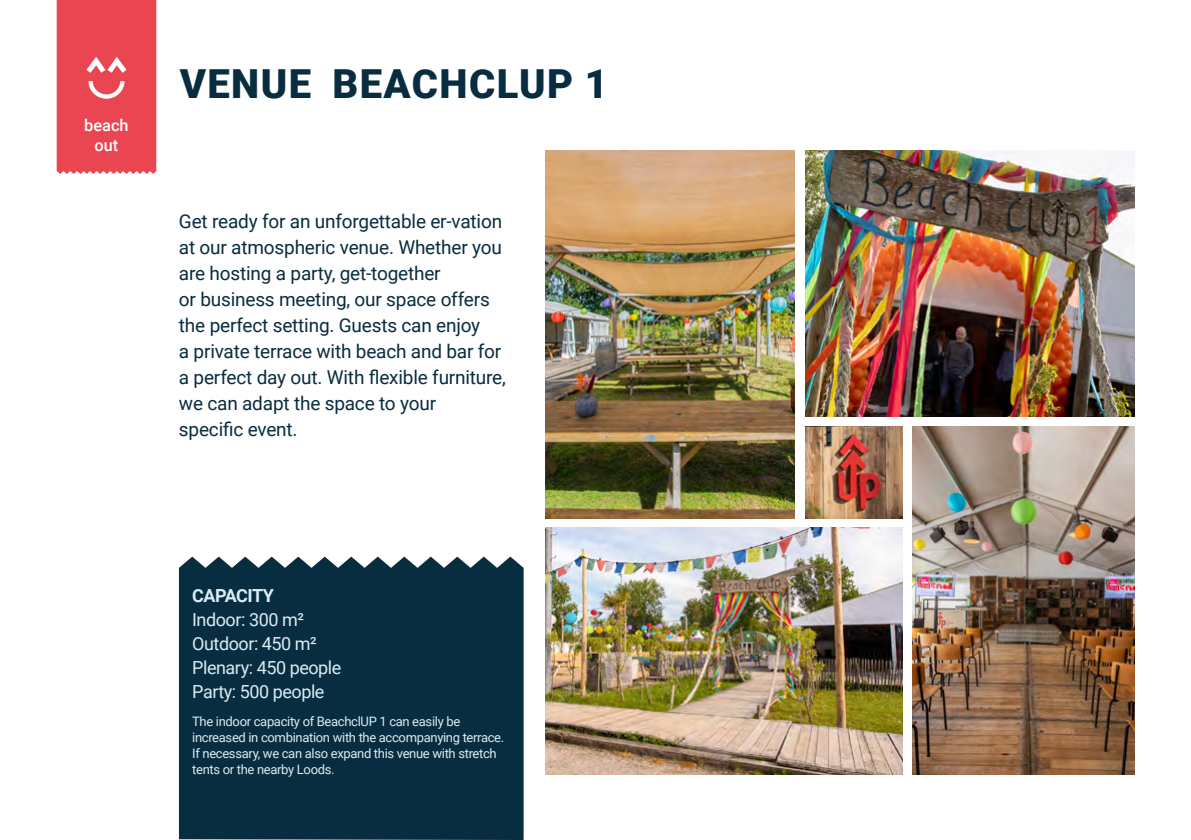
<style>
.page{position:relative;width:1191px;height:840px;background:#fff}
.page>*{position:absolute;margin:0;border:0;box-sizing:border-box;transform-origin:0 0}
.BLACK{font:900 40px "Roboto";letter-spacing:.035em;color:#092d40}
.broodtekst{font:19px/26px "Roboto";letter-spacing:-.01em;color:#092d40}
.THIN{font:18px/24px "Roboto";letter-spacing:-.025em;color:#daecf4}
.t1{font:500 16.2px "Roboto";color:#fff}
.THIN-2{font:13px/16px "Roboto";letter-spacing:-.025em;color:#daecf4}
.s1{font-weight:700}
</style>
<div class="page">
<img style="left:546px;top:150px;width:248px;height:368px">
<img style="left:546px;top:527px;width:356px;height:247px">
<img style="left:806px;top:150px;width:328px;height:266px">
<img style="left:806px;top:426px;width:96px;height:92px">
<img style="left:912px;top:426px;width:222px;height:348px">
<div style="left:57px;top:0;width:99px;height:174px;background:#e94651"></div>
<div style="left:179px;top:556px;width:344px;height:283px;background:#092d40"></div>
<p class="t1" style="left:84px;top:114px;width:46px">beach</p>
<p class="t1" style="left:95px;top:133px;width:25px">out</p>
<p class="BLACK" style="left:180px;top:56px;width:430px">VENUE BEACHCLUP 1</p>
<p class="broodtekst" style="left:179px;top:208px;width:328px">Get ready for an unforgettable er-vation at our atmospheric venue. Whether you are hosting a party, get-together<br>or business meeting, our space offers the perfect setting. Guests can enjoy<br>a private terrace with beach and bar for a perfect day out. With flexible furniture, we can adapt the space to your<br>specific event.</p>
<p class="THIN" style="left:192px;top:582px;width:113px"><span class="s1">CAPACITY<br></span>Indoor: 300 m²</p>
<p class="THIN" style="left:192px;top:630px;width:126px">Outdoor: 450 m²</p>
<p class="THIN" style="left:192px;top:654px;width:151px">Plenary: 450 people</p>
<p class="THIN" style="left:192px;top:678px;width:134px">Party: 500 people</p>
<p class="THIN-2" style="left:192px;top:712px;width:314px">The indoor capacity of BeachclUP 1 can easily be increased in combination with the accompanying terrace.<br>If necessary, we can also expand this venue with stretch tents or the nearby Loods.</p>
</div>
